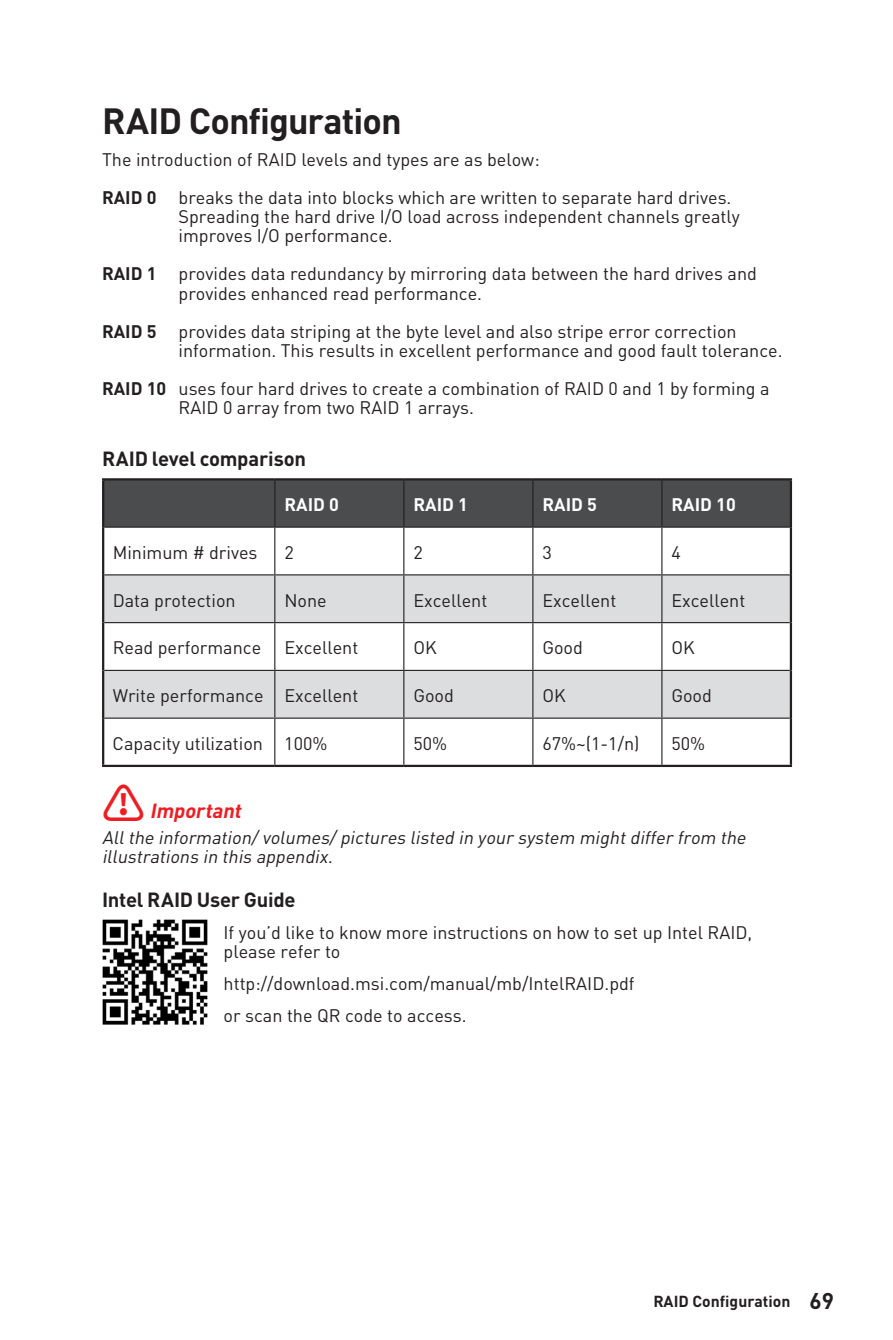
<style>
.page{position:relative;width:893px;height:1340px;background:#fff}
.page>*{position:absolute;margin:0;border:0;box-sizing:border-box;transform-origin:0 0}
.t1{font:700 36px "MSI Din Pro Noto CJK";letter-spacing:-.03em;color:#231f20}
.t2{font:700 20.25px "MSI Din Pro Noto CJK";letter-spacing:-.015em;color:#231f20}
.t3{font:italic 700 20.25px "MSI Din Pro Noto CJK";color:#ee1d23}
.t4{font:18px/19.1px "MSI Din Pro Noto CJK";color:#231f20}
.t5{font:italic 18px/19.1px "MSI Din Pro Noto CJK";color:#231f20}
.t6{font:700 18px "MSI Din Pro Noto CJK";color:#fff}
.t7{font:700 15.75px "MSI Din Pro Noto CJK";color:#231f20}
.s1{font-weight:700}
.s2{font-style:normal;font-size:42.75px}
.s3{font-size:22.5px}
</style>
<div class="page">
<div style="left:104px;top:480px;width:686px;height:46px;background:#4b4c4d"></div>
<svg style="left:104px;top:575px;width:686px;height:142px;fill:#dcdddf"></svg>
<hr style="left:274px;top:480px;width:1px;height:46px;background:#231f20">
<hr style="left:403px;top:480px;width:1px;height:46px;background:#231f20">
<hr style="left:532px;top:480px;width:1px;height:46px;background:#231f20">
<hr style="left:661px;top:480px;width:1px;height:46px;background:#231f20">
<hr style="left:274px;top:527px;width:1px;height:47px;background:#231f20">
<hr style="left:403px;top:527px;width:1px;height:47px;background:#231f20">
<hr style="left:532px;top:527px;width:1px;height:47px;background:#231f20">
<hr style="left:661px;top:527px;width:1px;height:47px;background:#231f20">
<hr style="left:104px;top:574px;width:171px;height:1px;background:#231f20">
<hr style="left:275px;top:574px;width:129px;height:1px;background:#231f20">
<hr style="left:274px;top:575px;width:1px;height:47px;background:#231f20">
<hr style="left:404px;top:574px;width:129px;height:1px;background:#231f20">
<hr style="left:403px;top:575px;width:1px;height:47px;background:#231f20">
<hr style="left:533px;top:574px;width:129px;height:1px;background:#231f20">
<hr style="left:532px;top:575px;width:1px;height:47px;background:#231f20">
<hr style="left:662px;top:574px;width:128px;height:1px;background:#231f20">
<hr style="left:661px;top:575px;width:1px;height:47px;background:#231f20">
<hr style="left:104px;top:622px;width:171px;height:1px;background:#231f20">
<hr style="left:275px;top:622px;width:129px;height:1px;background:#231f20">
<hr style="left:274px;top:623px;width:1px;height:47px;background:#231f20">
<hr style="left:404px;top:622px;width:129px;height:1px;background:#231f20">
<hr style="left:403px;top:623px;width:1px;height:47px;background:#231f20">
<hr style="left:533px;top:622px;width:129px;height:1px;background:#231f20">
<hr style="left:532px;top:623px;width:1px;height:47px;background:#231f20">
<hr style="left:662px;top:622px;width:128px;height:1px;background:#231f20">
<hr style="left:661px;top:623px;width:1px;height:47px;background:#231f20">
<hr style="left:104px;top:670px;width:171px;height:1px;background:#231f20">
<hr style="left:275px;top:670px;width:129px;height:1px;background:#231f20">
<hr style="left:274px;top:671px;width:1px;height:46px;background:#231f20">
<hr style="left:404px;top:670px;width:129px;height:1px;background:#231f20">
<hr style="left:403px;top:671px;width:1px;height:46px;background:#231f20">
<hr style="left:533px;top:670px;width:129px;height:1px;background:#231f20">
<hr style="left:532px;top:671px;width:1px;height:46px;background:#231f20">
<hr style="left:662px;top:670px;width:128px;height:1px;background:#231f20">
<hr style="left:661px;top:671px;width:1px;height:46px;background:#231f20">
<hr style="left:104px;top:717px;width:171px;height:1px;background:#231f20">
<hr style="left:275px;top:717px;width:129px;height:1px;background:#231f20">
<hr style="left:274px;top:718px;width:1px;height:46px;background:#231f20">
<hr style="left:404px;top:717px;width:129px;height:1px;background:#231f20">
<hr style="left:403px;top:718px;width:1px;height:46px;background:#231f20">
<hr style="left:533px;top:717px;width:129px;height:1px;background:#231f20">
<hr style="left:532px;top:718px;width:1px;height:46px;background:#231f20">
<hr style="left:662px;top:717px;width:128px;height:1px;background:#231f20">
<hr style="left:661px;top:718px;width:1px;height:46px;background:#231f20">
<hr style="left:104px;top:526px;width:171px;height:1px;background:#231f20">
<hr style="left:275px;top:526px;width:129px;height:1px;background:#231f20">
<hr style="left:404px;top:526px;width:129px;height:1px;background:#231f20">
<hr style="left:533px;top:526px;width:129px;height:1px;background:#231f20">
<hr style="left:662px;top:526px;width:128px;height:1px;background:#231f20">
<hr style="left:102px;top:478px;width:173px;height:2px;background:#231f20">
<hr style="left:102px;top:480px;width:2px;height:47px;background:#231f20">
<hr style="left:275px;top:478px;width:129px;height:2px;background:#231f20">
<hr style="left:404px;top:478px;width:129px;height:2px;background:#231f20">
<hr style="left:533px;top:478px;width:129px;height:2px;background:#231f20">
<hr style="left:662px;top:478px;width:130px;height:2px;background:#231f20">
<hr style="left:790px;top:480px;width:2px;height:47px;background:#231f20">
<hr style="left:102px;top:527px;width:2px;height:48px;background:#231f20">
<hr style="left:790px;top:527px;width:2px;height:48px;background:#231f20">
<hr style="left:102px;top:575px;width:2px;height:47px;background:#231f20">
<hr style="left:790px;top:575px;width:2px;height:47px;background:#231f20">
<hr style="left:102px;top:622px;width:2px;height:48px;background:#231f20">
<hr style="left:790px;top:622px;width:2px;height:48px;background:#231f20">
<hr style="left:102px;top:670px;width:2px;height:48px;background:#231f20">
<hr style="left:790px;top:670px;width:2px;height:48px;background:#231f20">
<hr style="left:102px;top:718px;width:2px;height:46px;background:#231f20">
<hr style="left:790px;top:718px;width:2px;height:46px;background:#231f20">
<hr style="left:102px;top:764px;width:173px;height:3px;background:#231f20">
<hr style="left:275px;top:764px;width:129px;height:3px;background:#231f20">
<hr style="left:404px;top:764px;width:129px;height:3px;background:#231f20">
<hr style="left:533px;top:764px;width:129px;height:3px;background:#231f20">
<hr style="left:662px;top:764px;width:130px;height:3px;background:#231f20">
<img style="left:102px;top:919px;width:106px;height:106px">
<h1 class="t1" style="left:102px;top:100px;width:301px">RAID Configuration</h1>
<p class="t4" style="left:102px;top:140px;width:631px;line-height:38.2px">The introduction of RAID levels and types are as below:<br><span class="s1">RAID 0</span> breaks the data into blocks which are written to separate hard drives.</p>
<p class="t4" style="left:179px;top:207px;width:563px">Spreading the hard drive I/O load across independent channels greatly improves I/O performance.</p>
<p class="t4" style="left:179px;top:265px;width:580px;text-indent:-76px"><span class="s1">RAID 1</span> provides data redundancy by mirroring data between the hard drives and provides enhanced read performance.</p>
<p class="t4" style="left:179px;top:322px;width:606px;text-indent:-76px"><span class="s1">RAID 5</span> provides data striping at the byte level and also stripe error correction information. This results in excellent performance and good fault tolerance.</p>
<p class="t4" style="left:179px;top:379px;width:592px;text-indent:-76px"><span class="s1">RAID 10</span> uses four hard drives to create a combination of RAID 0 and 1 by forming a<br>RAID 0 array from two RAID 1 arrays.</p>
<p class="t2" style="left:102px;top:446px;width:206px">RAID level comparison</p>
<p class="t6" style="left:284px;top:494px;width:56px">RAID 0</p>
<p class="t6" style="left:413px;top:494px;width:56px">RAID 1</p>
<p class="t6" style="left:542px;top:494px;width:56px">RAID 5</p>
<p class="t6" style="left:671px;top:494px;width:66px">RAID 10</p>
<p class="t4" style="left:113px;top:543px;width:146px">Minimum # drives</p>
<p class="t4" style="left:284px;top:543px;width:11px">2</p>
<p class="t4" style="left:413px;top:543px;width:11px">2</p>
<p class="t4" style="left:542px;top:543px;width:11px">3</p>
<p class="t4" style="left:671px;top:543px;width:11px">4</p>
<p class="t4" style="left:113px;top:591px;width:124px">Data protection</p>
<p class="t4" style="left:284px;top:591px;width:44px">None</p>
<p class="t4" style="left:413px;top:591px;width:75px">Excellent</p>
<p class="t4" style="left:542px;top:591px;width:75px">Excellent</p>
<p class="t4" style="left:671px;top:591px;width:75px">Excellent</p>
<p class="t4" style="left:113px;top:638px;width:150px">Read performance</p>
<p class="t4" style="left:284px;top:638px;width:75px">Excellent</p>
<p class="t4" style="left:413px;top:638px;width:25px">OK</p>
<p class="t4" style="left:542px;top:638px;width:42px">Good</p>
<p class="t4" style="left:671px;top:638px;width:25px">OK</p>
<p class="t4" style="left:113px;top:686px;width:247px">Write performance Excellent</p>
<p class="t4" style="left:413px;top:686px;width:42px">Good</p>
<p class="t4" style="left:542px;top:686px;width:25px">OK</p>
<p class="t4" style="left:671px;top:686px;width:42px">Good</p>
<p class="t4" style="left:113px;top:734px;width:216px">Capacity utilization 100%</p>
<p class="t4" style="left:413px;top:734px;width:35px">50%</p>
<p class="t4" style="left:542px;top:734px;width:99px">67%~(1-1/n)</p>
<p class="t4" style="left:671px;top:734px;width:35px">50%</p>
<p class="t3" style="left:102px;top:799px;width:151px"><span class="s2">⚠</span> Important</p>
<p class="t5" style="left:102px;top:827px;width:654px">Alltheinformation/volumes/pictureslistedinyoursystemmightdifferfromthe illustrationsinthisappendix.</p>
<p class="t2" style="left:102px;top:888px;width:195px">Intel RAID User Guide</p>
<p class="t4" style="left:224px;top:923px;width:530px">If you’d like to know more instructions on how to set up Intel RAID, please refer to</p>
<p class="t4" style="left:224px;top:968px;width:413px;line-height:31.9px">http://download.msi.com/manual/mb/IntelRAID.pdf or scan the QR code to access.</p>
<p class="t7" style="left:653px;top:1292px;width:182px">RAID Configuration <span class="s3">69</span></p>
</div>
